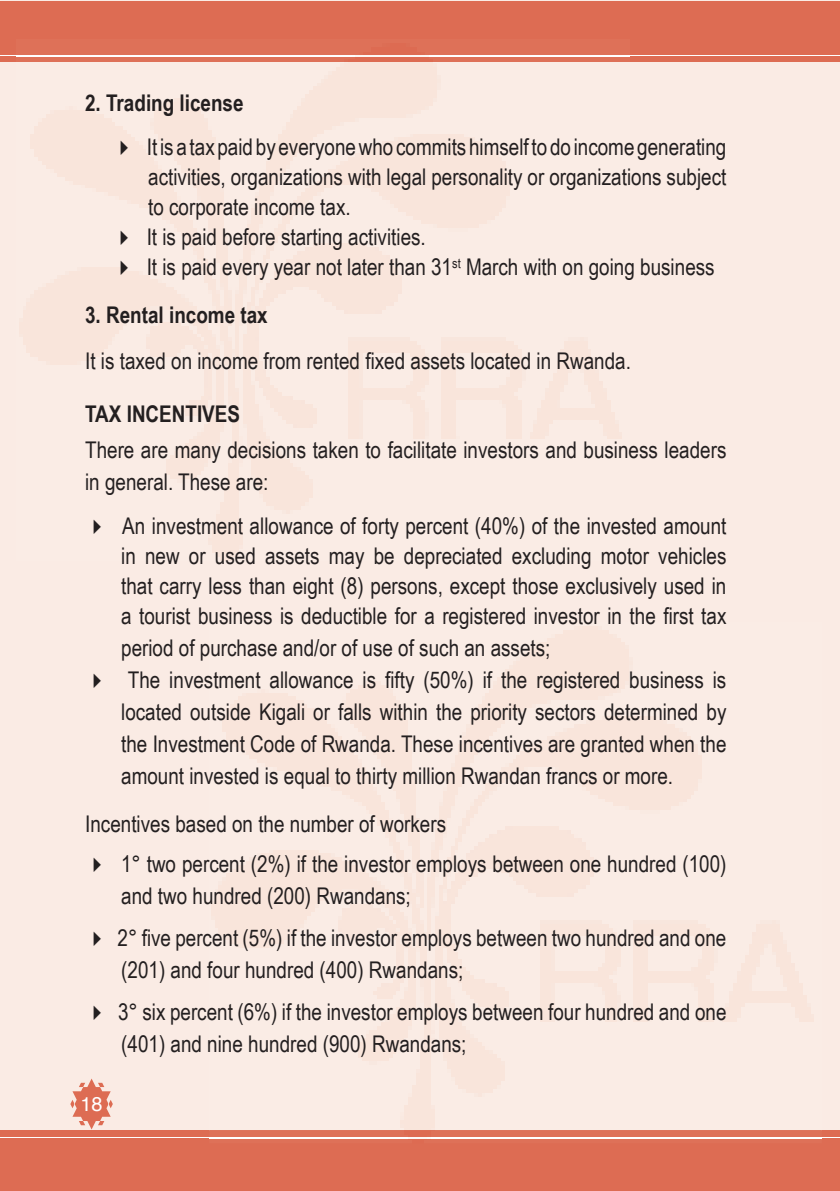
<style>
.page{position:relative;width:840px;height:1191px;background:#fff}
.page>*{position:absolute;margin:0;border:0;box-sizing:border-box;transform-origin:0 0}
.t1{font:23px/32px "Arial Narrow";color:#231f20}
.t2{font:700 23px "Arial Narrow";color:#231f20}
.t3{font:20px "Helvetica";color:#fff}
</style>
<div class="page">
<div style="left:0;top:0;width:839px;height:1130px;background:#faebe4"></div>
<svg style="left:70px;top:1078px;width:43px;height:51px;background:#eaa695"></svg>
<div style="left:0;top:1130px;width:839px;height:61px;background:#dd6c53"></div>
<div style="left:0;top:1px;width:839px;height:61px;background:#dd6c53"></div>
<hr style="left:0;top:1137px;width:839px;height:1px;background:#fff">
<hr style="left:0;top:55px;width:839px;height:1px;background:#fff">
<img style="left:17px;top:55px;width:612px;height:505px">
<img style="left:209px;top:622px;width:612px;height:517px">
<img style="left:209px;top:1137px;width:612px;height:1px">
<p class="t2" style="left:85px;top:86px;width:160px">2. Trading license</p>
<p class="t1" style="left:148px;top:131px;width:579px;line-height:30px;text-align:justify;text-indent:-36px">✔ It is a tax paid by everyone who commits himself to do income generating activities, organizations with legal personality or organizations subject to corporate income tax.</p>
<p class="t1" style="left:112px;top:220px;width:315px">✔ It is paid before starting activities.</p>
<p class="t1" style="left:112px;top:250px;width:603px">✔ It is paid every year not later than 31<sup>st</sup> March with on going business</p>
<p class="t2" style="left:85px;top:298px;width:184px">3. Rental income tax</p>
<p class="t1" style="left:85px;top:344px;width:547px">It is taxed on income from rented fixed assets located in Rwanda.</p>
<p class="t2" style="left:85px;top:396px;width:156px">TAX INCENTIVES</p>
<p class="t1" style="left:85px;top:433px;width:642px">There are many decisions taken to facilitate investors and business leaders in general. These are:</p>
<p class="t1" style="left:121px;top:510px;width:606px;line-height:30.4px;text-align:justify;text-indent:-36px">✔ An investment allowance of forty percent (40%) of the invested amount in new or used assets may be depreciated excluding motor vehicles that carry less than eight (8) persons, except those exclusively used in a tourist business is deductible for a registered investor in the first tax period of purchase and/or of use of such an assets;</p>
<p class="t1" style="left:121px;top:663px;width:606px;text-align:justify;text-indent:-36px">✔ The investment allowance is fifty (50%) if the registered business is located outside Kigali or falls within the priority sectors determined by the Investment Code of Rwanda. These incentives are granted when the amount invested is equal to thirty million Rwandan francs or more.</p>
<p class="t1" style="left:85px;top:807px;width:362px">Incentives based on the number of workers</p>
<p class="t1" style="left:121px;top:847px;width:606px;text-indent:-36px">✔ 1° two percent (2%) if the investor employs between one hundred (100) and two hundred (200) Rwandans;</p>
<p class="t1" style="left:121px;top:921px;width:606px;text-indent:-36px">✔ 2° five percent (5%) if the investor employs between two hundred and one (201) and four hundred (400) Rwandans;</p>
<p class="t1" style="left:121px;top:995px;width:606px;text-indent:-36px">✔ 3° six percent (6%) if the investor employs between four hundred and one (401) and nine hundred (900) Rwandans;</p>
<p class="t3" style="left:80px;top:1088px;width:24px">18</p>
</div>
